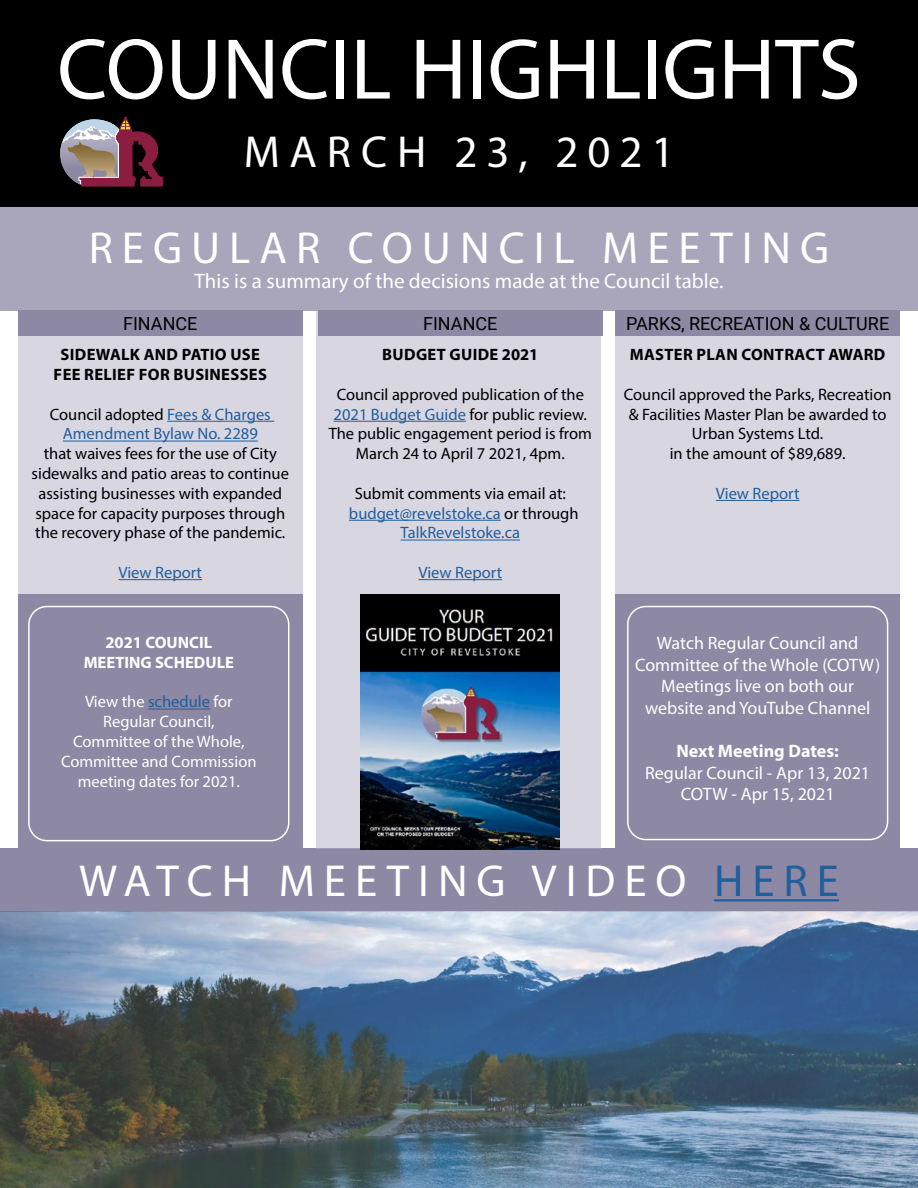
<style>
.page{position:relative;width:918px;height:1188px;background:#fff}
.page>*{position:absolute;margin:0;border:0;box-sizing:border-box;transform-origin:0 0}
.t1{font:87px "Myriad Pro";color:#fff}
.t2{font:45px "Myriad Pro";letter-spacing:.2em;color:#fff}
.t3{font:21px "Myriad Pro";color:#fff}
.t4{font:18px/21.6px "Myriad Pro";color:#fff;text-align:center}
.t5{font:18px "Roboto";color:#000}
.t6{font:700 18px "Myriad Pro";color:#fff}
.t7{font:16.5px/19.8px "Myriad Pro";color:#000;text-align:center}
.t8{font:16.5px/19.8px "Myriad Pro";color:#215e9e;text-align:center}
.t9{font:16.5px/19.8px "Myriad Pro";color:#fff;text-align:center}
.t10{font:700 16.5px/19.8px "Myriad Pro";letter-spacing:.02em;color:#000;text-align:center}
.t11{font:700 16.5px/19.8px "Myriad Pro";color:#fff;text-align:center}
.s1{color:#000}
.s2{color:#215e9e}
</style>
<div class="page">
<div style="left:615px;top:310px;width:285px;height:539px;background:#d8d7e1"></div>
<div style="left:0;top:0;width:918px;height:206px;background:#000"></div>
<div style="left:0;top:207px;width:918px;height:103px;background:#a9a5ba"></div>
<svg style="left:60px;top:116px;width:103px;height:71px"></svg>
<div style="left:0;top:849px;width:918px;height:63px;background:#8d88a3"></div>
<hr style="left:714px;top:899px;width:125px;height:2px;background:#215e9e">
<img style="left:0;top:912px;width:918px;height:276px">
<div style="left:18px;top:310px;width:285px;height:539px;background:#d8d7e1"></div>
<div style="left:317px;top:310px;width:284px;height:539px;background:#d8d7e1"></div>
<hr style="left:167px;top:421px;width:107px;height:1px;background:#215e9e">
<hr style="left:63px;top:441px;width:195px;height:1px;background:#215e9e">
<hr style="left:119px;top:579px;width:83px;height:1px;background:#215e9e">
<div style="left:18px;top:310px;width:285px;height:26px;background:#8d88a3"></div>
<div style="left:615px;top:594px;width:285px;height:255px;background:#8d88a3"></div>
<div style="left:627px;top:606px;width:261px;height:234px;border:2px solid #fff;border-radius:18px"></div>
<hr style="left:716px;top:500px;width:83px;height:1px;background:#215e9e">
<hr style="left:334px;top:421px;width:132px;height:1px;background:#215e9e">
<hr style="left:349px;top:520px;width:152px;height:1px;background:#215e9e">
<hr style="left:401px;top:540px;width:119px;height:1px;background:#215e9e">
<hr style="left:419px;top:579px;width:83px;height:1px;background:#215e9e">
<div style="left:615px;top:310px;width:285px;height:26px;background:#8d88a3"></div>
<img style="left:361px;top:594px;width:199px;height:256px">
<div style="left:318px;top:310px;width:285px;height:26px;background:#8d88a3"></div>
<div style="left:18px;top:594px;width:285px;height:256px;background:#8d88a3"></div>
<div style="left:28px;top:606px;width:261px;height:235px;border:2px solid #fff;border-radius:18px"></div>
<hr style="left:148px;top:709px;width:62px;height:1px;background:#215e9e">
<h1 class="t1" style="left:57px;top:16px;width:805px">COUNCIL HIGHLIGHTS</h1>
<h2 class="t2" style="left:244px;top:124px;width:433px">MARCH 23, 2021</h2>
<h2 class="t2" style="left:89px;top:220px;width:742px">REGULAR COUNCIL MEETING</h2>
<p class="t3" style="left:195px;top:268px;width:530px">This is a summary of the decisions made at the Council table.</p>
<p class="t5" style="left:123px;top:311px;width:76px">FINANCE</p>
<p class="t10" style="left:54px;top:344px;width:215px">SIDEWALK AND PATIO USE<br>FEE RELIEF FOR BUSINESSES</p>
<p class="t8" style="left:50px;top:404px;width:223px"><span class="s1">Council adopted</span> Fees &amp; Charges<br>Amendment Bylaw No. 2289</p>
<p class="t7" style="left:32px;top:444px;width:259px">that waives fees for the use of City sidewalks and patio areas to continue assisting businesses with expanded space for capacity purposes through the recovery phase of the pandemic.</p>
<p class="t8" style="left:118px;top:562px;width:85px">View Report</p>
<p class="t11" style="left:84px;top:632px;width:152px">2021 COUNCIL<br>MEETING SCHEDULE</p>
<p class="t9" style="left:61px;top:692px;width:197px">View the <span class="s2">schedule</span> for<br>Regular Council,<br>Committee of the Whole,<br>Committee and Commission meeting dates for 2021.</p>
<p class="t5" style="left:423px;top:311px;width:76px">FINANCE</p>
<p class="t5" style="left:626px;top:311px;width:265px">PARKS, RECREATION &amp; CULTURE</p>
<p class="t10" style="left:382px;top:344px;width:158px">BUDGET GUIDE 2021</p>
<p class="t7" style="left:329px;top:384px;width:265px">Council approved publication of the <span class="s2">2021 Budget Guide</span> for public review.<br>The public engagement period is from March 24 to April 7 2021, 4pm.</p>
<p class="t8" style="left:349px;top:483px;width:231px"><span class="s1">Submit comments via email at: </span>budget@revelstoke.ca <span class="s1">or through<br></span>TalkRevelstoke.ca</p>
<p class="t8" style="left:419px;top:562px;width:85px">View Report</p>
<p class="t10" style="left:630px;top:344px;width:257px">MASTER PLAN CONTRACT AWARD</p>
<p class="t7" style="left:624px;top:384px;width:269px">Council approved the Parks, Recreation &amp; Facilities Master Plan be awarded to<br>Urban Systems Ltd.<br>in the amount of $89,689.</p>
<p class="t8" style="left:716px;top:483px;width:85px">View Report</p>
<p class="t4" style="left:635px;top:632px;width:247px">Watch Regular Council and<br>Committee of the Whole (COTW)<br>Meetings live on both our website and YouTube Channel</p>
<p class="t6" style="left:676px;top:739px;width:164px">Next Meeting Dates:</p>
<p class="t4" style="left:645px;top:762px;width:226px">Regular Council - Apr 13, 2021<br>COTW - Apr 15, 2021</p>
<h2 class="t2" style="left:79px;top:853px;width:761px">WATCH MEETING VIDEO <span class="s2">HERE</span></h2>
</div>
